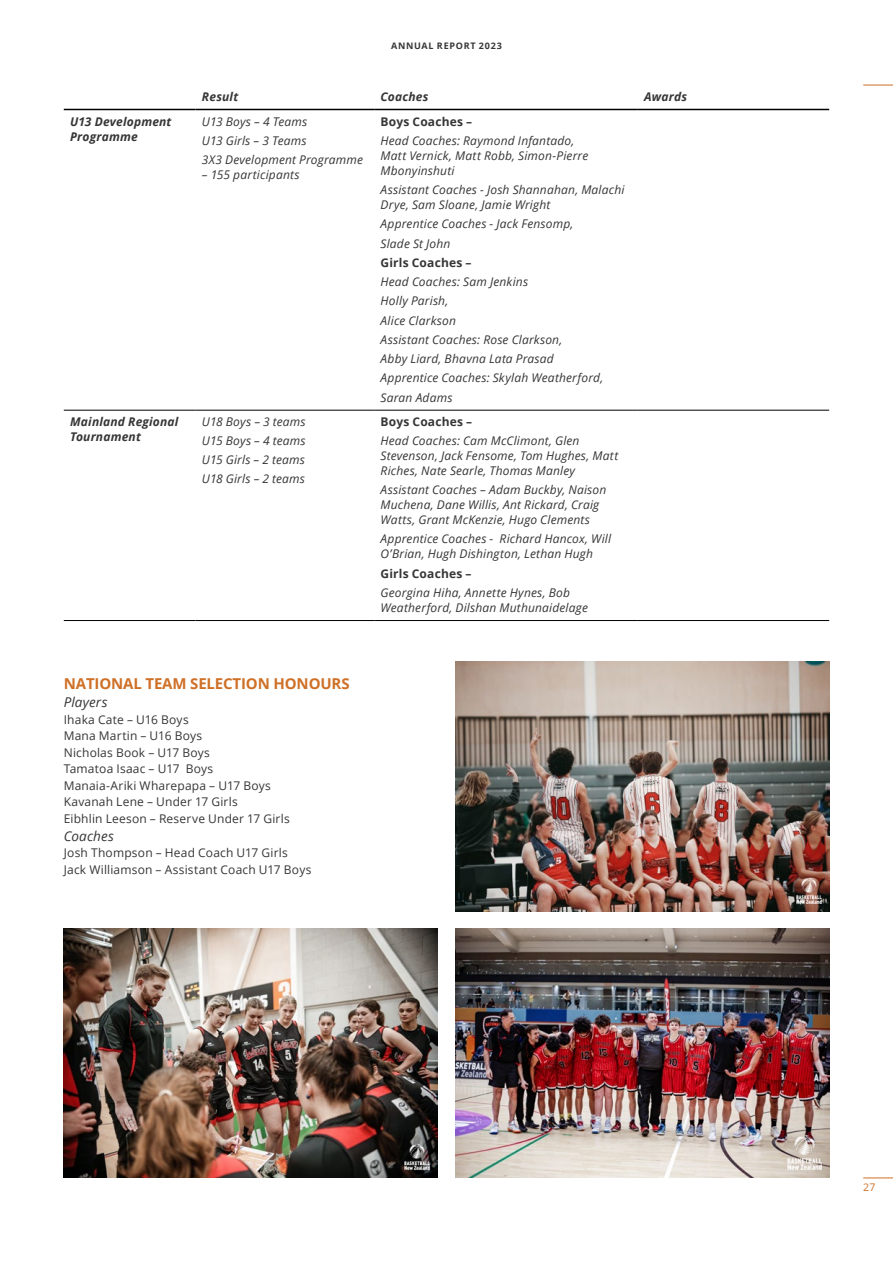
<style>
.page{position:relative;width:893px;height:1263px;background:#fff}
.page>*{position:absolute;margin:0;border:0;box-sizing:border-box;transform-origin:0 0}
.t1{font:700 15px "Open Sans";letter-spacing:-.01em;color:#cf7027}
.t2{font:italic 13.5px "Open Sans";letter-spacing:.01em;color:#363636}
.t3{font:italic 12px/19.2px "Open Sans";letter-spacing:.015em;color:#363636}
.t4{font:12px/16.5px "Open Sans";letter-spacing:.015em;color:#363636}
.t5{font:italic 700 12px/15px "Open Sans";letter-spacing:.015em;color:#363636}
.t6{font:700 12px "Open Sans";letter-spacing:.015em;color:#363636}
.t7{font:10.5px "Open Sans";color:#cf7027}
.t8{font:700 9px "Open Sans";letter-spacing:.085em;color:#363636}
</style>
<div class="page">
<img style="left:455px;top:928px;width:374px;height:250px">
<img style="left:455px;top:662px;width:374px;height:249px">
<img style="left:64px;top:928px;width:374px;height:250px">
<hr style="left:863px;top:85px;width:30px;height:1px;background:#cf7027">
<hr style="left:863px;top:1177px;width:30px;height:1px;background:#cf7027">
<hr style="left:64px;top:109px;width:132px;height:1px;background:#000">
<hr style="left:196px;top:109px;width:178px;height:1px;background:#000">
<hr style="left:374px;top:109px;width:264px;height:1px;background:#000">
<hr style="left:638px;top:109px;width:191px;height:1px;background:#000">
<hr style="left:64px;top:410px;width:132px;height:1px;background:#000">
<hr style="left:196px;top:410px;width:178px;height:1px;background:#000">
<hr style="left:374px;top:410px;width:264px;height:1px;background:#000">
<hr style="left:638px;top:410px;width:191px;height:1px;background:#000">
<hr style="left:64px;top:620px;width:132px;height:1px;background:#000">
<hr style="left:196px;top:620px;width:178px;height:1px;background:#000">
<hr style="left:374px;top:620px;width:264px;height:1px;background:#000">
<hr style="left:638px;top:620px;width:191px;height:1px;background:#000">
<p class="t8" style="left:391px;top:39px;width:112px">ANNUAL REPORT 2023</p>
<p class="t5" style="left:202px;top:89px;width:38px">Result</p>
<p class="t5" style="left:381px;top:89px;width:49px">Coaches</p>
<p class="t5" style="left:644px;top:89px;width:45px">Awards</p>
<p class="t5" style="left:70px;top:113px;width:103px">U13 Development<br>Programme</p>
<p class="t3" style="left:202px;top:111px;width:163px">U13 Boys – 4 Teams<br>U13 Girls – 3 Teams<br>3X3 Development Programme</p>
<p class="t3" style="left:202px;top:165px;width:99px">– 155 participants</p>
<p class="t6" style="left:381px;top:113px;width:93px">Boys Coaches –</p>
<p class="t3" style="left:381px;top:133px;width:209px;line-height:15px">Head Coaches: Raymond Infantado,<br>Matt Vernick, Matt Robb, Simon-Pierre<br>Mbonyinshuti</p>
<p class="t3" style="left:381px;top:182px;width:245px;line-height:15px">Assistant Coaches - Josh Shannahan, Malachi<br>Drye, Sam Sloane, Jamie Wright</p>
<p class="t3" style="left:381px;top:214px;width:194px">Apprentice Coaches - Jack Fensomp,<br>Slade St John</p>
<p class="t6" style="left:381px;top:254px;width:92px">Girls Coaches –</p>
<p class="t3" style="left:381px;top:272px;width:224px">Head Coaches: Sam Jenkins<br>Holly Parish,<br>Alice Clarkson<br>Assistant Coaches: Rose Clarkson,<br>Abby Liard, Bhavna Lata Prasad<br>Apprentice Coaches: Skylah Weatherford,<br>Saran Adams</p>
<p class="t5" style="left:70px;top:413px;width:110px">Mainland Regional<br>Tournament</p>
<p class="t3" style="left:202px;top:411px;width:105px;text-align:justify">U18 Boys – 3 teams U15 Boys – 4 teams U15 Girls – 2 teams U18 Girls – 2 teams</p>
<p class="t6" style="left:381px;top:413px;width:93px">Boys Coaches –</p>
<p class="t3" style="left:381px;top:433px;width:239px;line-height:15px">Head Coaches: Cam McClimont, Glen<br>Stevenson, Jack Fensome, Tom Hughes, Matt<br>Riches, Nate Searle, Thomas Manley</p>
<p class="t3" style="left:381px;top:482px;width:227px;line-height:15px">Assistant Coaches – Adam Buckby, Naison<br>Muchena, Dane Willis, Ant Rickard, Craig<br>Watts, Grant McKenzie, Hugo Clements</p>
<p class="t3" style="left:381px;top:531px;width:232px;line-height:15px">Apprentice Coaches - Richard Hancox, Will<br>O’Brian, Hugh Dishington, Lethan Hugh</p>
<p class="t6" style="left:381px;top:565px;width:92px">Girls Coaches –</p>
<p class="t3" style="left:381px;top:585px;width:209px;line-height:15px">Georgina Hiha, Annette Hynes, Bob<br>Weatherford, Dilshan Muthunaidelage</p>
<p class="t1" style="left:64px;top:673px;width:287px">NATIONAL TEAM SELECTION HONOURS</p>
<p class="t2" style="left:64px;top:693px;width:45px">Players</p>
<p class="t4" style="left:64px;top:711px;width:227px">Ihaka Cate – U16 Boys<br>Mana Martin – U16 Boys<br>Nicholas Book – U17 Boys<br>Tamatoa Isaac – U17 Boys<br>Manaia-Ariki Wharepapa – U17 Boys<br>Kavanah Lene – Under 17 Girls<br>Eibhlin Leeson – Reserve Under 17 Girls</p>
<p class="t2" style="left:64px;top:827px;width:52px">Coaches</p>
<p class="t4" style="left:64px;top:844px;width:249px">Josh Thompson – Head Coach U17 Girls<br>Jack Williamson – Assistant Coach U17 Boys</p>
<p class="t7" style="left:863px;top:1180px;width:14px">27</p>
</div>
